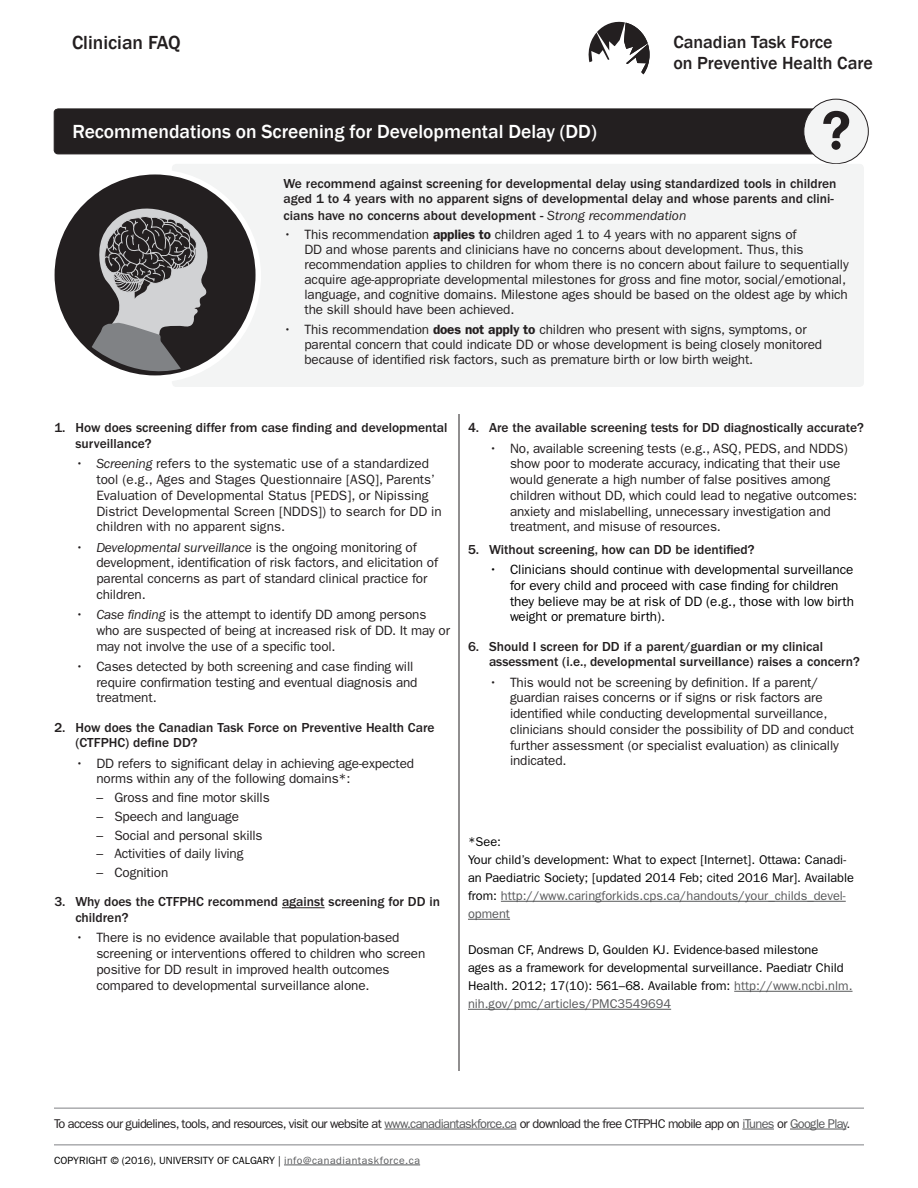
<style>
.page{position:relative;width:918px;height:1188px;background:#fff}
.page>*{position:absolute;margin:0;border:0;box-sizing:border-box;transform-origin:0 0}
.t1{font:500 19.5px "Franklin Gothic";color:#fff}
.t2{font:500 19.5px "Franklin Gothic";color:#231f20}
.t3{font:500 18px/21px "Franklin Gothic";color:#231f20}
.t4{font:13.5px/15.8px "ITC Franklin Gothic Std";letter-spacing:-.01em;color:#231f20}
.t5{font:500 13.5px/15.8px "ITC Franklin Gothic Std";color:#231f20}
.t6{font:13.5px/15.8px "ITC Franklin Gothic Std";letter-spacing:-.005em;color:#000}
.Body{font:12.75px/18px "ITC Franklin Gothic Std";color:#000}
.Body-2{font:12.75px "ITC Franklin Gothic Std";letter-spacing:-.05em;color:#231f20}
.t7{font:10.5px "ITC Franklin Gothic Std";color:#000}
.s1{font-weight:400;font-style:italic}
.s2{font-weight:600}
.s3{font-style:italic}
.s4{color:#57585a}
</style>
<div class="page">
<hr style="left:54px;top:1144px;width:810px;height:1px;background:#808285">
<svg style="left:588px;top:21px;width:62px;height:53px"></svg>
<hr style="left:284px;top:1165px;width:136px;height:1px;background:#57585a">
<hr style="left:282px;top:907px;width:43px;height:1px;background:#231f20">
<div style="left:54px;top:109px;width:777px;height:45px;background:#231f20;border-radius:4px"></div>
<div style="left:54px;top:109px;width:778px;height:45px;border:1px solid #231f20;border-radius:4px"></div>
<div style="left:804px;top:99px;width:64px;height:65px;background:#f3f4f4;border-radius:50%"></div>
<div style="left:804px;top:99px;width:64px;height:65px;border:1px solid #231f20;border-radius:50%"></div>
<svg style="left:823px;top:111px;width:26px;height:27px"></svg>
<div style="left:831px;top:141px;width:10px;height:9px;background:#231f20;border-radius:50%"></div>
<hr style="left:54px;top:1108px;width:810px;height:1px;background:#808285">
<hr style="left:459px;top:414px;width:1px;height:657px;background:#231f20">
<div style="left:172px;top:164px;width:692px;height:223px;background:#f3f4f4;border-radius:4px"></div>
<div style="left:50px;top:169px;width:211px;height:213px;background:#fff;border-radius:50%"></div>
<div style="left:55px;top:174px;width:201px;height:201px;background:#231f20;border-radius:50%"></div>
<svg style="left:92px;top:208px;width:119px;height:168px"></svg>
<hr style="left:384px;top:1129px;width:133px;height:1px;background:#57585a">
<hr style="left:742px;top:1129px;width:32px;height:1px;background:#57585a">
<hr style="left:790px;top:1129px;width:56px;height:1px;background:#57585a">
<hr style="left:501px;top:901px;width:345px;height:1px;background:#57585a">
<hr style="left:468px;top:919px;width:42px;height:1px;background:#57585a">
<hr style="left:734px;top:991px;width:119px;height:1px;background:#57585a">
<hr style="left:468px;top:1009px;width:203px;height:1px;background:#57585a">
<h1 class="t2" style="left:72px;top:31px;width:110px">Clinician FAQ</h1>
<h1 class="t1" style="left:72px;top:120px;width:526px">Recommendations on Screening for Developmental Delay (DD)</h1>
<h2 class="t3" style="left:673px;top:32px;width:201px">Canadian Task Force<br>on Preventive Health Care</h2>
<h3 class="t5" style="left:284px;top:176px;width:555px;line-height:15px">We recommend against screening for developmental delay using standardized tools in children aged 1 to 4 years with no apparent signs of developmental delay and whose parents and clini-</h3>
<h3 class="t5" style="left:284px;top:207px;width:404px">cians have no concerns about development - <span class="s1">Strong recommendation</span></h3>
<p class="t4" style="left:304px;top:227px;width:546px;line-height:15px;text-indent:-21px">• This recommendation <span class="s2">applies to</span> children aged 1 to 4 years with no apparent signs of<br>DD and whose parents and clinicians have no concerns about development. Thus, this recommendation applies to children for whom there is no concern about failure to sequentially acquire age-appropriate developmental milestones for gross and fine motor, social/emotional, language, and cognitive domains. Milestone ages should be based on the oldest age by which the skill should have been achieved.</p>
<p class="t4" style="left:304px;top:322px;width:519px;line-height:15px;text-indent:-21px">• This recommendation <span class="s2">does not apply to</span> children who present with signs, symptoms, or parental concern that could indicate DD or whose development is being closely monitored because of identified risk factors, such as premature birth or low birth weight.</p>
<p class="t5" style="left:75px;top:420px;width:374px;text-indent:-21px">1. How does screening differ from case finding and developmental surveillance?</p>
<p class="t4" style="left:96px;top:456px;width:347px;text-indent:-21px">• <span class="s3">Screening</span> refers to the systematic use of a standardized tool (e.g., Ages and Stages Questionnaire [ASQ], Parents’ Evaluation of Developmental Status [PEDS], or Nipissing District Developmental Screen [NDDS]) to search for DD in children with no apparent signs.</p>
<p class="t4" style="left:96px;top:539px;width:343px;text-indent:-21px">• <span class="s3">Developmental surveillance</span> is the ongoing monitoring of development, identification of risk factors, and elicitation of parental concerns as part of standard clinical practice for children.</p>
<p class="t4" style="left:96px;top:607px;width:355px;text-indent:-21px">• <span class="s3">Case finding</span> is the attempt to identify DD among persons who are suspected of being at increased risk of DD. It may or may not involve the use of a specific tool.</p>
<p class="t4" style="left:96px;top:658px;width:323px;text-indent:-21px">• Cases detected by both screening and case finding will require confirmation testing and eventual diagnosis and treatment.</p>
<p class="t5" style="left:75px;top:719px;width:361px;text-indent:-21px">2. How does the Canadian Task Force on Preventive Health Care (CTFPHC) define DD?</p>
<p class="t4" style="left:96px;top:755px;width:319px;text-indent:-21px">• DD refers to significant delay in achieving age-expected norms within any of the following domains*:</p>
<p class="t4" style="left:96px;top:790px;width:175px">– Gross and fine motor skills</p>
<p class="t4" style="left:96px;top:808px;width:144px">– Speech and language</p>
<p class="t4" style="left:96px;top:827px;width:168px">– Social and personal skills</p>
<p class="t4" style="left:96px;top:846px;width:149px">– Activities of daily living</p>
<p class="t4" style="left:96px;top:865px;width:73px">– Cognition</p>
<p class="t5" style="left:75px;top:894px;width:366px;text-indent:-21px">3. Why does the CTFPHC recommend against screening for DD in children?</p>
<p class="t4" style="left:96px;top:930px;width:330px;text-indent:-21px">• There is no evidence available that population-based screening or interventions offered to children who screen positive for DD result in improved health outcomes compared to developmental surveillance alone.</p>
<p class="t5" style="left:468px;top:420px;width:397px">4. Are the available screening tests for DD diagnostically accurate?</p>
<p class="t4" style="left:510px;top:440px;width:349px;text-indent:-21px">• No, available screening tests (e.g., ASQ, PEDS, and NDDS) show poor to moderate accuracy, indicating that their use would generate a high number of false positives among children without DD, which could lead to negative outcomes: anxiety and mislabelling, unnecessary investigation and treatment, and misuse of resources.</p>
<p class="t5" style="left:468px;top:542px;width:288px">5. Without screening, how can DD be identified?</p>
<p class="t6" style="left:510px;top:562px;width:345px;text-indent:-21px">• Clinicians should continue with developmental surveillance for every child and proceed with case finding for children they believe may be at risk of DD (e.g., those with low birth weight or premature birth).</p>
<p class="t5" style="left:489px;top:638px;width:372px;text-indent:-21px">6. Should I screen for DD if a parent/guardian or my clinical assessment (i.e., developmental surveillance) raises a concern?</p>
<p class="t4" style="left:510px;top:674px;width:346px;text-indent:-21px">• This would not be screening by definition. If a parent/ guardian raises concerns or if signs or risk factors are identified while conducting developmental surveillance, clinicians should consider the possibility of DD and conduct further assessment (or specialist evaluation) as clinically indicated.</p>
<p class="Body" style="left:468px;top:833px;width:35px">*See:</p>
<p class="Body" style="left:468px;top:851px;width:388px">Your child’s development: What to expect [Internet]. Ottawa: Canadi&shy;an Paediatric Society; [updated 2014 Feb; cited 2016 Mar]. Available from: <span class="s4">http://www.caringforkids.cps.ca/handouts/your_childs_devel&shy;opment</span></p>
<p class="Body" style="left:468px;top:941px;width:386px">Dosman CF, Andrews D, Goulden KJ. Evidence-based milestone<br>ages as a framework for developmental surveillance. Paediatr Child Health. 2012; 17(10): 561–68. Available from: <span class="s4">http://www.ncbi.nlm. nih.gov/pmc/articles/PMC3549694</span></p>
<p class="Body-2" style="left:54px;top:1116px;width:798px">To access our guidelines, tools, and resources, visit our website at <span class="s4">www.canadiantaskforce.ca</span> or download the free CTFPHC mobile app on <span class="s4">iTunes</span> or <span class="s4">Google Play</span>.</p>
<h3 class="t7" style="left:54px;top:1154px;width:368px">COPYRIGHT © (2016), UNIVERSITY OF CALGARY | <span class="s4">info@canadiantaskforce.ca</span></h3>
</div>
